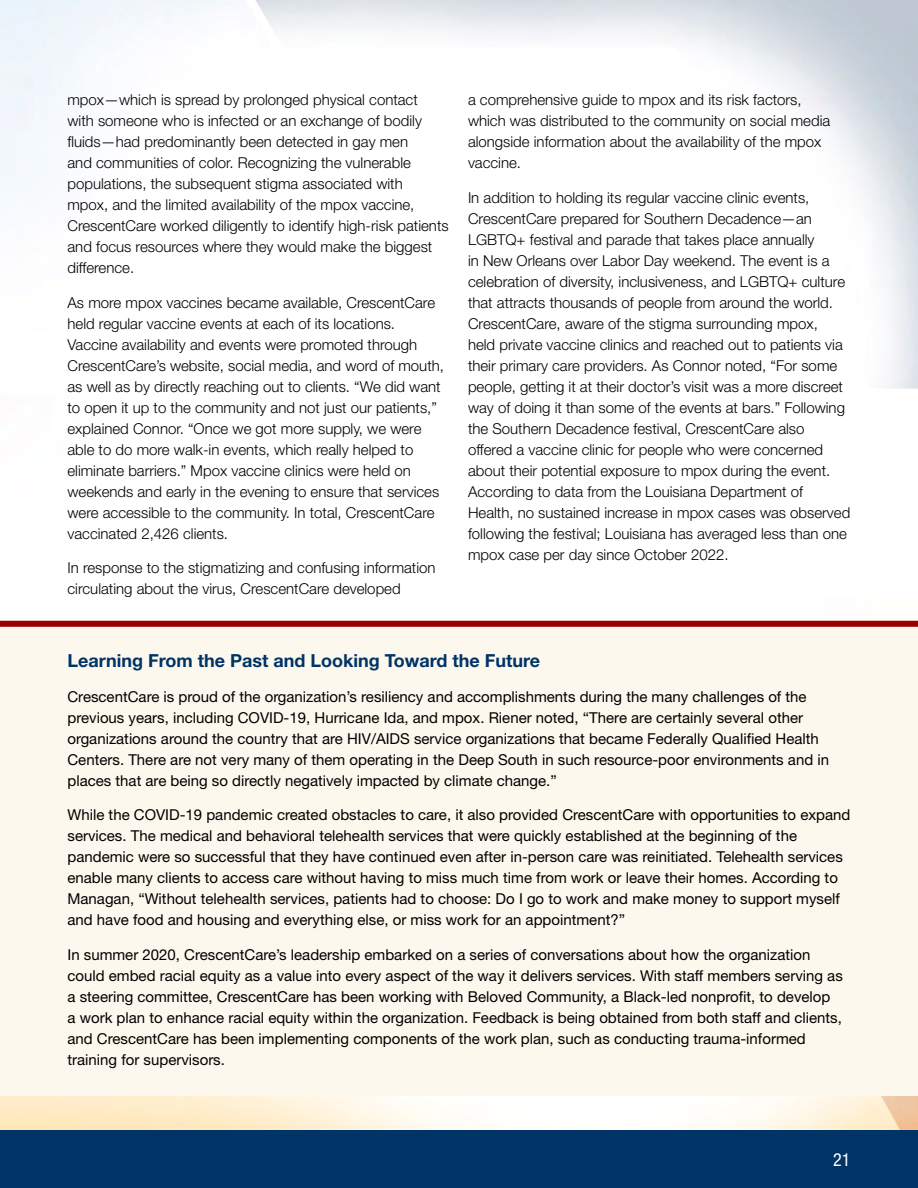
<style>
.page{position:relative;width:918px;height:1188px;background:#fff}
.page>*{position:absolute;margin:0;border:0;box-sizing:border-box;transform-origin:0 0}
.t1{font:700 18px "Helvetica Neue LT Std";color:#036}
.t2{font:condensed 18px "Helvetica Neue LT Std";color:#fff}
.t3{font:300 15px/21px "Helvetica Neue LT Std";color:#000}
.t4{font:15px/21px "Helvetica Neue LT Std";color:#000}
</style>
<div class="page">
<div style="left:0;top:1130px;width:918px;height:58px;background:#036"></div>
<div style="left:0;top:621px;width:918px;height:65px;background:#fdf8ed"></div>
<div style="left:0;top:621px;width:918px;height:6px;background:#900"></div>
<div style="left:0;top:678px;width:918px;height:139px;background:#fdf8ed"></div>
<div style="left:0;top:796px;width:918px;height:161px;background:#fdf8ed"></div>
<div style="left:0;top:936px;width:918px;height:160px;background:#fdf8ed"></div>
<p class="t3" style="left:68px;top:89px;width:383px">mpox—which is spread by prolonged physical contact<br>with someone who is infected or an exchange of bodily fluids—had predominantly been detected in gay men<br>and communities of color. Recognizing the vulnerable populations, the subsequent stigma associated with<br>mpox, and the limited availability of the mpox vaccine, CrescentCare worked diligently to identify high-risk patients and focus resources where they would make the biggest difference.</p>
<p class="t3" style="left:68px;top:292px;width:378px">As more mpox vaccines became available, CrescentCare held regular vaccine events at each of its locations.<br>Vaccine availability and events were promoted through CrescentCare’s website, social media, and word of mouth, as well as by directly reaching out to clients. “We did want to open it up to the community and not just our patients,” explained Connor. “Once we got more supply, we were able to do more walk-in events, which really helped to eliminate barriers.” Mpox vaccine clinics were held on weekends and early in the evening to ensure that services were accessible to the community. In total, CrescentCare vaccinated 2,426 clients.</p>
<p class="t3" style="left:68px;top:557px;width:370px">In response to the stigmatizing and confusing information circulating about the virus, CrescentCare developed</p>
<p class="t3" style="left:468px;top:89px;width:364px">a comprehensive guide to mpox and its risk factors, which was distributed to the community on social media alongside information about the availability of the mpox vaccine.</p>
<p class="t3" style="left:468px;top:187px;width:384px">In addition to holding its regular vaccine clinic events, CrescentCare prepared for Southern Decadence—an LGBTQ+ festival and parade that takes place annually<br>in New Orleans over Labor Day weekend. The event is a celebration of diversity, inclusiveness, and LGBTQ+ culture that attracts thousands of people from around the world.<br>CrescentCare, aware of the stigma surrounding mpox,<br>held private vaccine clinics and reached out to patients via their primary care providers. As Connor noted, “For some people, getting it at their doctor’s visit was a more discreet way of doing it than some of the events at bars.” Following the Southern Decadence festival, CrescentCare also offered a vaccine clinic for people who were concerned about their potential exposure to mpox during the event.<br>According to data from the Louisiana Department of Health, no sustained increase in mpox cases was observed following the festival; Louisiana has averaged less than one mpox case per day since October 2022.</p>
<h3 class="t1" style="left:68px;top:650px;width:474px">Learning From the Past and Looking Toward the Future</h3>
<p class="t4" style="left:68px;top:686px;width:741px">CrescentCare is proud of the organization’s resiliency and accomplishments during the many challenges of the previous years, including COVID-19, Hurricane Ida, and mpox. Riener noted, “There are certainly several other</p>
<p class="t4" style="left:68px;top:728px;width:763px">organizations around the country that are HIV/AIDS service organizations that became Federally Qualified Health<br>Centers. There are not very many of them operating in the Deep South in such resource-poor environments and in places that are being so directly negatively impacted by climate change.”</p>
<p class="t4" style="left:68px;top:804px;width:784px">While the COVID-19 pandemic created obstacles to care, it also provided CrescentCare with opportunities to expand</p>
<p class="t4" style="left:68px;top:825px;width:777px">services. The medical and behavioral telehealth services that were quickly established at the beginning of the pandemic were so successful that they have continued even after in-person care was reinitiated. Telehealth services enable many clients to access care without having to miss much time from work or leave their homes. According to Managan, “Without telehealth services, patients had to choose: Do I go to work and make money to support myself and have food and housing and everything else, or miss work for an appointment?”</p>
<p class="t4" style="left:68px;top:944px;width:777px">In summer 2020, CrescentCare’s leadership embarked on a series of conversations about how the organization could embed racial equity as a value into every aspect of the way it delivers services. With staff members serving as a steering committee, CrescentCare has been working with Beloved Community, a Black-led nonprofit, to develop<br>a work plan to enhance racial equity within the organization. Feedback is being obtained from both staff and clients, and CrescentCare has been implementing components of the work plan, such as conducting trauma-informed training for supervisors.</p>
<p class="t2" style="left:833px;top:1150px;width:19px">21</p>
</div>
